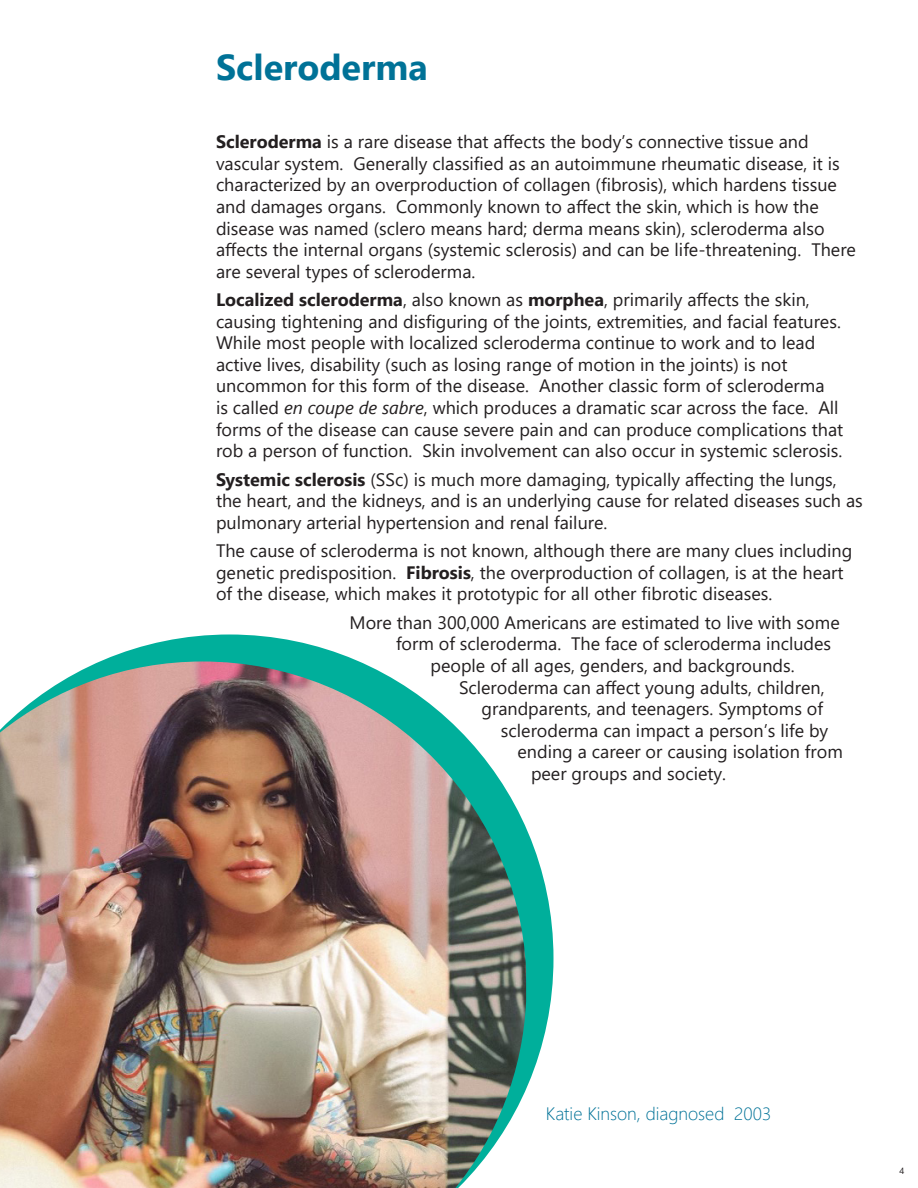
<style>
.page{position:relative;width:918px;height:1188px;background:#fff}
.page>*{position:absolute;margin:0;border:0;box-sizing:border-box;transform-origin:0 0}
.t1{font:700 36px "Segoe UI";color:#007297}
.t2{font:18px/21.6px "Segoe UI";color:#231f20}
.t3{font:300 18px "Segoe UI";color:#007297}
.t4{font:9px "Segoe UI";color:#231f20}
.s1{font-weight:700}
.s2{font-style:italic}
</style>
<div class="page">
<svg style="left:99px;top:634px;width:455px;height:455px"></svg>
<img style="left:0;top:662px;width:526px;height:526px">
<p class="t1" style="left:216px;top:33px;width:213px">Scleroderma</p>
<p class="t2" style="left:216px;top:129px;width:642px"><span class="s1">Scleroderma</span> is a rare disease that affects the body’s connective tissue and vascular system. Generally classified as an autoimmune rheumatic disease, it is characterized by an overproduction of collagen (fibrosis), which hardens tissue and damages organs. Commonly known to affect the skin, which is how the disease was named (sclero means hard; derma means skin), scleroderma also affects the internal organs (systemic sclerosis) and can be life-threatening. There are several types of scleroderma.</p>
<p class="t2" style="left:216px;top:287px;width:629px"><span class="s1">Localized scleroderma</span>, also known as <span class="s1">morphea</span>, primarily affects the skin, causing tightening and disfiguring of the joints, extremities, and facial features.<br>While most people with localized scleroderma continue to work and to lead active lives, disability (such as losing range of motion in the joints) is not uncommon for this form of the disease. Another classic form of scleroderma<br>is called <span class="s2">en coupe de sabre</span>, which produces a dramatic scar across the face. All forms of the disease can cause severe pain and can produce complications that rob a person of function. Skin involvement can also occur in systemic sclerosis.</p>
<p class="t2" style="left:216px;top:467px;width:648px"><span class="s1">Systemic sclerosis</span> (SSc) is much more damaging, typically affecting the lungs, the heart, and the kidneys, and is an underlying cause for related diseases such as pulmonary arterial hypertension and renal failure.</p>
<p class="t2" style="left:216px;top:538px;width:638px">The cause of scleroderma is not known, although there are many clues including genetic predisposition. <span class="s1">Fibrosis</span>, the overproduction of collagen, is at the heart of the disease, which makes it prototypic for all other fibrotic diseases.</p>
<p class="t2" style="left:350px;top:610px;width:492px">More than 300,000 Americans are estimated to live with some</p>
<p class="t2" style="left:396px;top:632px;width:437px">form of scleroderma. The face of scleroderma includes</p>
<p class="t2" style="left:431px;top:653px;width:366px">people of all ages, genders, and backgrounds.</p>
<p class="t2" style="left:459px;top:675px;width:367px">Scleroderma can affect young adults, children,</p>
<p class="t2" style="left:482px;top:696px;width:343px">grandparents, and teenagers. Symptoms of</p>
<p class="t2" style="left:501px;top:718px;width:329px">scleroderma can impact a person’s life by</p>
<p class="t2" style="left:518px;top:740px;width:327px">ending a career or causing isolation from</p>
<p class="t2" style="left:531px;top:761px;width:197px">peer groups and society.</p>
<p class="t3" style="left:546px;top:1097px;width:227px">Katie Kinson, diagnosed 2003</p>
<p class="t4" style="left:900px;top:1163px;width:6px">4</p>
</div>
